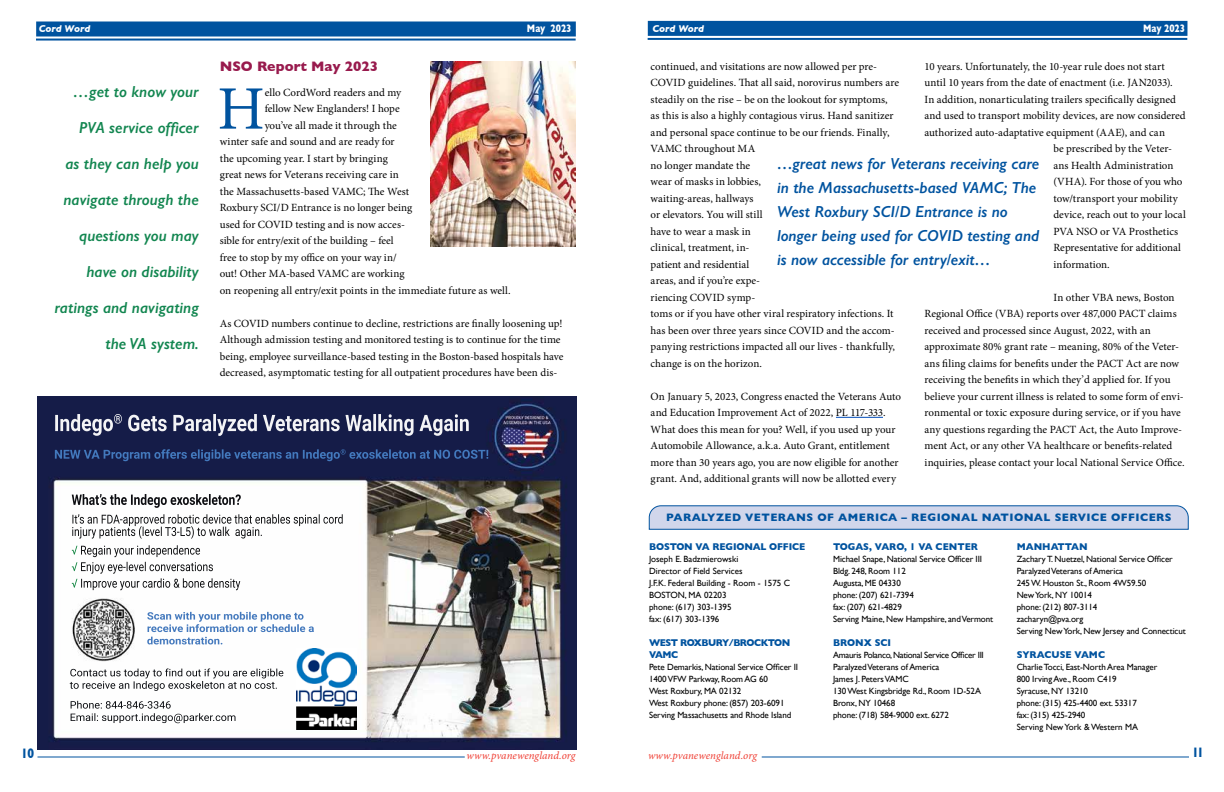
<style>
.page{position:relative;width:1224px;height:792px;background:#fff}
.page>*{position:absolute;margin:0;border:0;box-sizing:border-box;transform-origin:0 0}
.t1{font:61.8px "Minion Pro";color:#00539f}
.t2{font:italic 600 16px/24px "Gill Sans";letter-spacing:-.005em;color:#00539f}
.t3{font:italic 600 16px "Gill Sans";color:#128650}
.t4{font:700 14px "Gill Sans";color:#981a4d}
.t5{font:700 14px "Gill Sans";color:#00539f;scale:.8 1}
.t6{font:11px/16.5px "Minion Pro";color:#000}
.t7{font:700 11px "Gill Sans";letter-spacing:.04em;color:#00539f}
.t8{font:11px "Minion Pro";letter-spacing:-.025em;color:#000}
.t9{font:italic 11px "Minion Pro";color:#ef3e33}
.t10{font:700 11px "Gill Sans";letter-spacing:-.005em;color:#fff;scale:.8 1}
.t11{font:700 10px "Gill Sans";letter-spacing:-.01em;color:#00539f;scale:.95 1}
.t12{font:700 10px/12px "Gill Sans";letter-spacing:-.05em;color:#00539f;scale:.95 1}
.t13{font:italic 700 10px "Gill Sans";letter-spacing:-.005em;color:#fff}
.t14{font:9px/12px "Gill Sans";letter-spacing:-.01em;color:#000}
</style>
<div class="page">
<div style="left:36px;top:22px;width:540px;height:14px;background:#00539f"></div>
<hr style="left:36px;top:39px;width:540px;height:2px;background:#00539f">
<div style="left:648px;top:21px;width:539px;height:15px;background:#00539f"></div>
<hr style="left:648px;top:38px;width:539px;height:2px;background:#00539f">
<hr style="left:762px;top:756px;width:427px;height:1px;background:#00539f">
<hr style="left:38px;top:756px;width:427px;height:2px;background:#00539f">
<svg style="left:648px;top:505px;width:541px;height:25px;background:#c0cce5"></svg>
<img style="left:38px;top:396px;width:539px;height:353px">
<img style="left:71px;top:414px;width:387px;height:17px">
<img style="left:161px;top:449px;width:315px;height:10px">
<img style="left:72px;top:494px;width:169px;height:11px">
<img style="left:147px;top:612px;width:157px;height:8px">
<img style="left:70px;top:668px;width:207px;height:8px">
<img style="left:297px;top:707px;width:59px;height:23px">
<img style="left:297px;top:649px;width:59px;height:56px">
<hr style="left:836px;top:417px;width:47px;height:1px;background:#004bb8">
<img style="left:430px;top:62px;width:146px;height:184px">
<p class="t13" style="left:39px;top:23px;width:53px">Cord Word</p>
<p class="t10" style="left:1143px;top:20px;width:54px">May 2023</p>
<p class="t10" style="left:527px;top:20px;width:57px">May 2023</p>
<p class="t13" style="left:653px;top:23px;width:53px">Cord Word</p>
<h2 class="t3" style="left:73px;top:82px;width:127px">…get to know your</h2>
<h2 class="t3" style="left:79px;top:118px;width:122px">PVA service officer</h2>
<h2 class="t3" style="left:65px;top:154px;width:135px">as they can help you</h2>
<h2 class="t3" style="left:63px;top:190px;width:137px">navigate through the</h2>
<h2 class="t3" style="left:79px;top:226px;width:121px">questions you may</h2>
<h2 class="t3" style="left:86px;top:262px;width:114px">have on disability</h2>
<h2 class="t3" style="left:55px;top:298px;width:146px">ratings and navigating</h2>
<h2 class="t3" style="left:106px;top:334px;width:95px">the VA system.</h2>
<p class="t4" style="left:220px;top:55px;width:160px">NSO Report May 2023</p>
<h1 class="t1" style="left:217px;top:68px;width:49px">H</h1>
<p class="t6" style="left:265px;top:84px;width:138px">ello CordWord readers and my</p>
<p class="t6" style="left:265px;top:100px;width:137px">fellow New Englanders! I hope</p>
<p class="t6" style="left:265px;top:117px;width:134px">you’ve all made it through the</p>
<p class="t6" style="left:220px;top:133px;width:176px">winter safe and sound and are ready for</p>
<p class="t6" style="left:220px;top:150px;width:170px">the upcoming year. I start by bringing</p>
<p class="t6" style="left:220px;top:166px;width:181px">great news for Veterans receiving care in</p>
<p class="t6" style="left:220px;top:183px;width:191px">the Massachusetts-based VAMC; The West</p>
<p class="t6" style="left:220px;top:199px;width:194px">Roxbury SCI/D Entrance is no longer being</p>
<p class="t6" style="left:220px;top:216px;width:187px">used for COVID testing and is now acces-</p>
<p class="t6" style="left:220px;top:232px;width:176px">sible for entry/exit of the building – feel</p>
<p class="t6" style="left:220px;top:249px;width:179px">free to stop by my office on your way in/</p>
<p class="t6" style="left:220px;top:265px;width:186px">out! Other MA-based VAMC are working</p>
<p class="t6" style="left:220px;top:282px;width:292px">on reopening all entry/exit points in the immediate future as well.</p>
<p class="t6" style="left:220px;top:315px;width:345px">As COVID numbers continue to decline, restrictions are finally loosening up!<br>Although admission testing and monitored testing is to continue for the time being, employee surveillance-based testing in the Boston-based hospitals have decreased, asymptomatic testing for all outpatient procedures have been dis-</p>
<p class="t6" style="left:651px;top:58px;width:250px">continued, and visitations are now allowed per pre-COVID guidelines. That all said, norovirus numbers are steadily on the rise – be on the lookout for symptoms, as this is also a highly contagious virus. Hand sanitizer and personal space continue to be our friends. Finally, VAMC throughout MA<br>no longer mandate the<br>wear of masks in lobbies,<br>waiting-areas, hallways<br>or elevators. You will still<br>have to wear a mask in<br>clinical, treatment, in-<br>patient and residential<br>areas, and if you’re expe-<br>riencing COVID symp-<br>toms or if you have other viral respiratory infections. It has been over three years since COVID and the accom&shy;panying restrictions impacted all our lives - thankfully, change is on the horizon.</p>
<p class="t6" style="left:651px;top:388px;width:252px">On January 5, 2023, Congress enacted the Veterans Auto and Education Improvement Act of 2022, PL 117-333.<br>What does this mean for you? Well, if you used up your Automobile Allowance, a.k.a. Auto Grant, entitlement more than 30 years ago, you are now eligible for another grant. And, additional grants will now be allotted every</p>
<p class="t6" style="left:925px;top:58px;width:242px">10 years. Unfortunately, the 10-year rule does not start</p>
<p class="t8" style="left:925px;top:75px;width:250px">until 10 years from the date of enactment (i.e. JAN2033).</p>
<p class="t6" style="left:925px;top:91px;width:253px">In addition, nonarticulating trailers specifically designed</p>
<p class="t6" style="left:925px;top:108px;width:263px">and used to transport mobility devices, are now considered</p>
<p class="t6" style="left:925px;top:124px;width:242px">authorized auto-adaptative equipment (AAE), and can</p>
<p class="t6" style="left:1054px;top:141px;width:120px">be prescribed by the Veter-</p>
<p class="t6" style="left:1054px;top:157px;width:121px">ans Health Administration</p>
<p class="t6" style="left:1054px;top:174px;width:131px">(VHA). For those of you who</p>
<p class="t6" style="left:1054px;top:190px;width:126px">tow/transport your mobility</p>
<p class="t6" style="left:1054px;top:207px;width:134px">device, reach out to your local</p>
<p class="t6" style="left:1054px;top:223px;width:126px">PVA NSO or VA Prosthetics</p>
<p class="t6" style="left:1054px;top:240px;width:129px">Representative for additional</p>
<p class="t6" style="left:1054px;top:256px;width:58px">information.</p>
<p class="t6" style="left:925px;top:289px;width:262px;text-indent:129px">In other VBA news, Boston Regional Office (VBA) reports over 487,000 PACT claims received and processed since August, 2022, with an approximate 80% grant rate – meaning, 80% of the Veter&shy;ans filing claims for benefits under the PACT Act are now receiving the benefits in which they’d applied for. If you believe your current illness is related to some form of envi&shy;ronmental or toxic exposure during service, or if you have any questions regarding the PACT Act, the Auto Improve&shy;ment Act, or any other VA healthcare or benefits-related inquiries, please contact your local National Service Office.</p>
<h2 class="t2" style="left:777px;top:152px;width:264px">…great news for Veterans receiving care in the Massachusetts-based VAMC; The West Roxbury SCI/D Entrance is no longer being used for COVID testing and is now accessible for entry/exit…</h2>
<p class="t5" style="left:21px;top:743px;width:17px">10</p>
<p class="t7" style="left:666px;top:509px;width:507px">PARALYZED VETERANS OF AMERICA – REGIONAL NATIONAL SERVICE OFFICERS</p>
<p class="t11" style="left:649px;top:539px;width:166px">BOSTON VA REGIONAL OFFICE</p>
<p class="t14" style="left:649px;top:553px;width:143px">Joseph E. Badzmierowski<br>Director of Field Services<br>J.F.K. Federal Building - Room - 1575 C<br>BOSTON, MA 02203<br>phone: (617) 303-1395<br>fax: (617) 303-1396</p>
<p class="t12" style="left:649px;top:637px;width:150px">WEST ROXBURY/BROCKTON<br>VAMC</p>
<p class="t14" style="left:649px;top:661px;width:151px">Pete Demarkis, National Service Officer II 1400 VFW Parkway, Room AG 60<br>West Roxbury, MA 02132<br>West Roxbury phone: (857) 203-6091<br>Serving Massachusetts and Rhode Island</p>
<p class="t11" style="left:833px;top:539px;width:154px">TOGAS, VARO, 1 VA CENTER</p>
<p class="t14" style="left:833px;top:553px;width:162px">Michael Snape, National Service Officer III<br>Bldg. 248, Room 112<br>Augusta, ME 04330<br>phone: (207) 621-7394<br>fax: (207) 621-4829<br>Serving Maine, New Hampshire, and Vermont</p>
<p class="t11" style="left:833px;top:635px;width:63px">BRONX SCI</p>
<p class="t14" style="left:833px;top:649px;width:152px">Amauris Polanco, National Service Officer III<br>Paralyzed Veterans of America<br>James J. Peters VAMC<br>130 West Kingsbridge Rd., Room 1D-52A<br>Bronx, NY 10468<br>phone: (718) 584-9000 ext. 6272</p>
<p class="t11" style="left:1017px;top:539px;width:76px">MANHATTAN</p>
<p class="t14" style="left:1017px;top:553px;width:171px">Zachary T. Nuetzel, National Service Officer<br>Paralyzed Veterans of America<br>245 W. Houston St., Room 4W59.50<br>New York, NY 10014<br>phone: (212) 807-3114<br>zacharyn@pva.org<br>Serving New York, New Jersey and Connecticut</p>
<p class="t11" style="left:1017px;top:647px;width:95px">SYRACUSE VAMC</p>
<p class="t14" style="left:1017px;top:661px;width:142px">Charlie Tocci, East-North Area Manager<br>800 Irving Ave., Room C419<br>Syracuse, NY 13210<br>phone: (315) 425-4400 ext. 53317<br>fax: (315) 425-2940<br>Serving New York &amp; Western MA</p>
<p class="t9" style="left:467px;top:748px;width:111px">www.pvanewengland.org</p>
<p class="t9" style="left:648px;top:748px;width:111px">www.pvanewengland.org</p>
<p class="t5" style="left:1192px;top:741px;width:16px">11</p>
</div>
